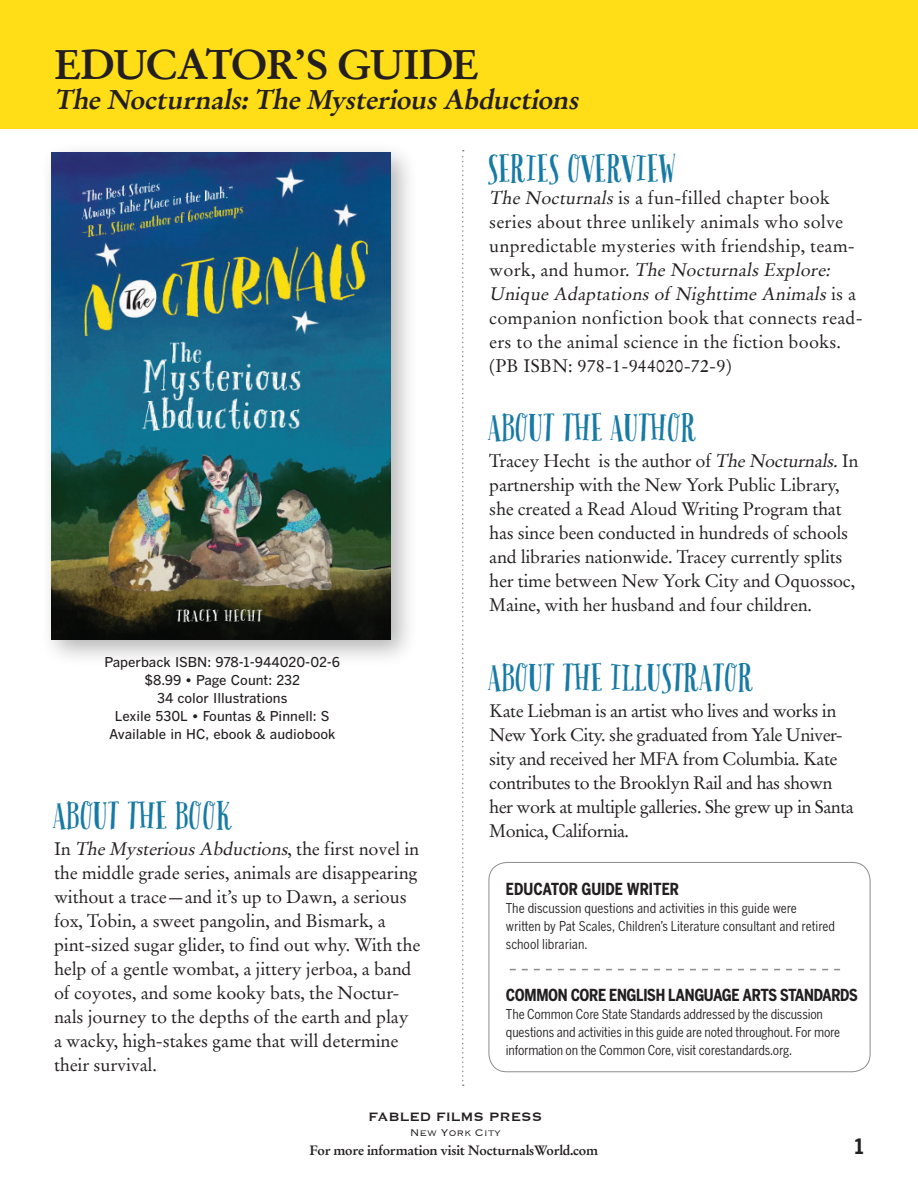
<style>
.page{position:relative;width:918px;height:1188px;background:#fff}
.page>*{position:absolute;margin:0;border:0;box-sizing:border-box;transform-origin:0 0}
.t1{font:700 41.25px "Stempel Garamond";letter-spacing:-.04em;color:#231f20}
.HA{font:33px "Pacific Northwest Letters";color:#177aa5}
.BT{font:33px "Pacific Northwest Letters";color:#177aa5}
.t2{font:italic 700 27px "Stempel Garamond";color:#231f20}
.t3{font:21px "Benton Got Bol";color:#231f20}
.BT-2{font:18px/24px "Stempel Garamond";letter-spacing:-.01em;color:#231f20}
.BT-3{font:18px/24px "Stempel Garamond";letter-spacing:.01em;color:#231f20}
.BT-4{font:18px/24px "Stempel Garamond";letter-spacing:-.03em;color:#231f20}
.HA-2{font:16.5px "Benton Got Cn Bol";letter-spacing:-.02em;color:#231f20}
.HA-3{font:16.5px "Benton Got Cn Bol";color:#231f20}
.t4{font:15.75px "Copperplate";color:#231f20}
.Sidebar{font:13.5px/18px "Benton Got Cn Reg";letter-spacing:-.015em;color:#231f20}
.Correlates_txt{font:13.5px/18px "Benton Got Med";color:#231f20;text-align:center}
.BT-5{font:13.5px/18px "Benton Got Cn Reg";color:#231f20}
.t5{font:700 13.5px "Stempel Garamond";letter-spacing:-.02em;color:#231f20}
.t6{font:300 12.6px "Copperplate";color:#231f20}
.s1{font-style:italic}
</style>
<div class="page">
<div style="left:489px;top:862px;width:381px;height:210px;border:1px solid #8a8c8f;border-radius:18px"></div>
<svg style="left:462px;top:150px;width:2px;height:936px"></svg>
<div style="left:0;top:0;width:918px;height:128px;background:#ffdd17"></div>
<div style="left:40px;top:140px;width:379px;height:527px;background:#000;opacity:.3"></div>
<img style="left:52px;top:153px;width:338px;height:486px">
<svg style="left:510px;top:969px;width:330px;height:1px"></svg>
<p class="t1" style="left:54px;top:39px;width:427px">EDUCATOR’S GUIDE</p>
<p class="t2" style="left:54px;top:83px;width:532px">The Nocturnals:The MysteriousAbductions</p>
<p class="Correlates_txt" style="left:104px;top:653px;width:237px">Paperback ISBN: 978-1-944020-02-6 $8.99 • Page Count: 232<br>34 color Illustrations<br>Lexile 530L • Fountas &amp; Pinnell: S<br>Available in HC, ebook &amp; audiobook</p>
<p class="HA" style="left:54px;top:794px;width:181px">ABOUT THE BOOK</p>
<p class="BT-2" style="left:54px;top:837px;width:368px">I n <span class="s1">The MysteriousAbductions</span>, t h e fi r s t n o v e l i n the middle grade series, animals are disappearing without a trace—and it’s up to Dawn, a serious fox, Tobin, a sweet pangolin, and Bismark, a pint-sized sugar glider, to find out why. With the help of a gentle wombat, a jittery jerboa, a band of coyotes, and some kooky bats, the Noctur&shy;nals journey to the depths of the earth and play a wacky, high-stakes game that will determine their survival.</p>
<p class="BT" style="left:489px;top:148px;width:189px">SERIES OVERVIEW</p>
<p class="BT-3" style="left:489px;top:186px;width:375px"><span class="s1">The Nocturnals</span> is a fun-filled chapter book series about three unlikely animals who solve unpredictable mysteries with friendship, team&shy;w o r k , a n d h u m o r. <span class="s1">The Nocturnals Explore:<br>Unique Adap tations ofNighttime Animals</span> i s a companion nonfiction book that connects read&shy;ers to the animal science in the fiction books. (PB ISBN: 978-1-944020-72-9)</p>
<p class="HA" style="left:489px;top:407px;width:210px">ABOUT THE AUTHOR</p>
<p class="BT-2" style="left:489px;top:449px;width:371px">Tracey Hecht is the author of <span class="s1">The Nocturnals.</span>In partnership with the New York Public Library, she created a Read Aloud Writing Program that has since been conducted in hundreds of schools and libraries nationwide. Tracey currently splits her time between New York City and Oquossoc, Maine, with her husband and four children.</p>
<p class="HA" style="left:489px;top:657px;width:267px">ABOUT THE ILLUSTRATOR</p>
<p class="BT-4" style="left:489px;top:699px;width:366px">Kate Liebman is an artist who lives and works in New York City. she graduated from Yale Univer&shy;sity and received her MFA from Columbia. Kate contributes to the Brooklyn Rail and has shown her work at multiple galleries. She grew up in Santa Monica, California.</p>
<p class="HA-3" style="left:506px;top:879px;width:175px">EDUCATOR GUIDE WRITER</p>
<p class="BT-5" style="left:506px;top:899px;width:331px">The discussion questions and activities in this guide were written by Pat Scales, Children’s Literature consultant and retired school librarian.</p>
<p class="HA-2" style="left:506px;top:985px;width:353px">COMMON CORE ENGLISH LANGUAGE ARTS STANDARDS</p>
<p class="Sidebar" style="left:506px;top:1005px;width:336px">The Common Core State Standards addressed by the discussion questions and activities in this guide are noted throughout. For more information on the Common Core, visit corestandards.org.</p>
<p class="t4" style="left:368px;top:1106px;width:175px">FABLED FILMS PRESS</p>
<p class="t6" style="left:410px;top:1124px;width:92px">New York City</p>
<p class="t5" style="left:309px;top:1142px;width:290px">For more information visit NocturnalsWorld.com</p>
<p class="t3" style="left:854px;top:1133px;width:11px">1</p>
</div>
